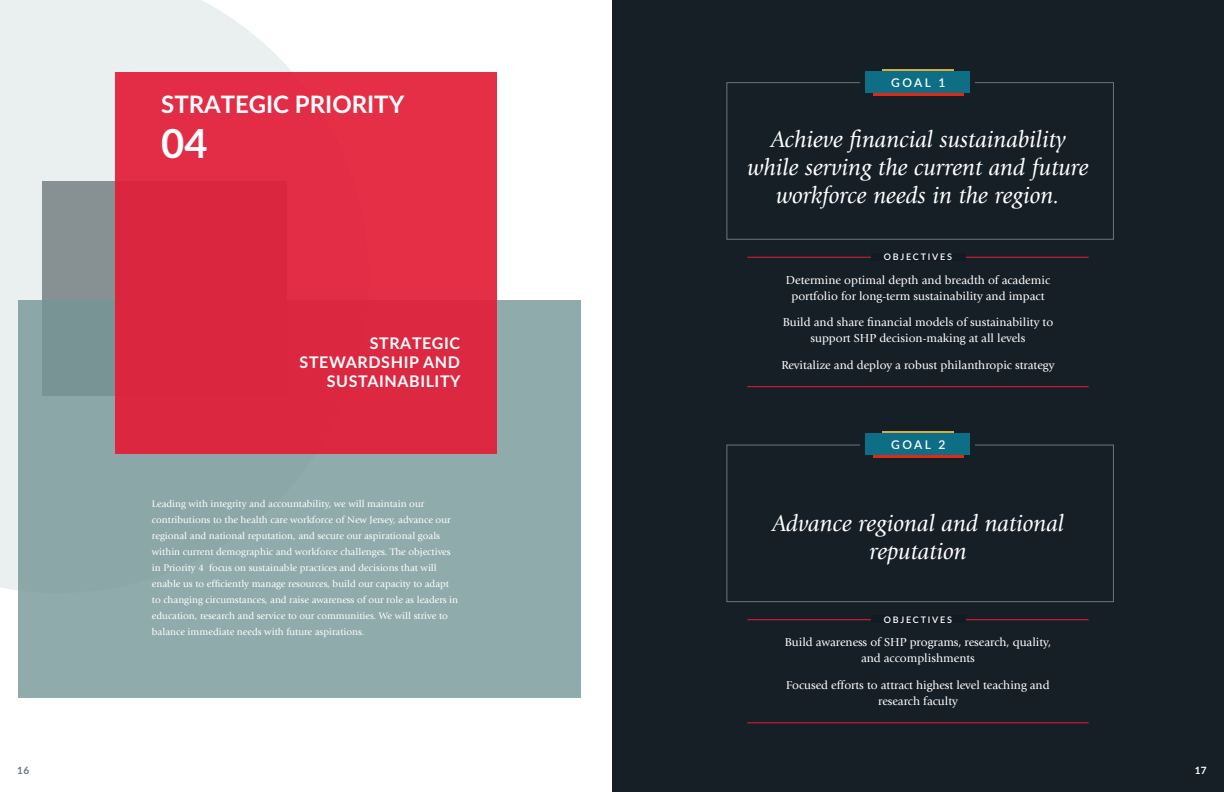
<style>
.page{position:relative;width:1224px;height:792px;background:#fff}
.page>*{position:absolute;margin:0;border:0;box-sizing:border-box;transform-origin:0 0}
.Priority_Number{font:700 40px "Lato";color:#fff}
.Goal_Heading_Alt{font:italic 24px/28px "Giovanni Std";color:#fff;text-align:center}
.Priority_Heading{font:700 24px "Lato";color:#fff}
.Heading{font:700 16px/19.2px "Lato";letter-spacing:.04em;color:#fff;text-align:right}
.t1{font:12px/16px "Giovanni Std";color:#fff;text-align:center}
.Goal_Heading{font:600 12px "Lato";letter-spacing:.2em;color:#fff}
.t2{font:10px/16px "Giovanni Std";color:#fff}
.Heading-2{font:700 10px "Lato";color:#68757d}
.Heading-3{font:700 10px "Lato";color:#fff}
.Goal_Heading-2{font:600 9px "Lato";letter-spacing:.2em;color:#fff}
</style>
<div class="page">
<svg style="left:0;top:0;width:292px;height:590px;fill:#eaefef"></svg>
<div style="left:18px;top:300px;width:562px;height:398px;background:#90abab"></div>
<div style="left:115px;top:73px;width:382px;height:381px;background:#dc2841"></div>
<div style="left:612px;top:0;width:612px;height:792px;background:#171f26"></div>
<div style="left:726px;top:82px;width:388px;height:158px;border:1px solid #68757d"></div>
<div style="left:861px;top:69px;width:114px;height:27px;background:#171f26"></div>
<div style="left:873px;top:79px;width:91px;height:17px;background:linear-gradient(to right,#e02914,#e02914)"></div>
<div style="left:883px;top:69px;width:71px;height:10px;background:#d1ad45"></div>
<div style="left:866px;top:71px;width:104px;height:21px;background:#0d6e85"></div>
<hr style="left:747px;top:257px;width:342px;height:1px;background:#e31d38">
<hr style="left:747px;top:386px;width:342px;height:1px;background:#e31d38">
<div style="left:871px;top:253px;width:94px;height:7px;background:#121b24"></div>
<div style="left:726px;top:445px;width:388px;height:157px;border:1px solid #68757d"></div>
<div style="left:861px;top:431px;width:114px;height:27px;background:#171f26"></div>
<div style="left:873px;top:442px;width:91px;height:16px;background:#e02914"></div>
<div style="left:883px;top:431px;width:71px;height:11px;background:#d1ad45"></div>
<div style="left:866px;top:433px;width:104px;height:22px;background:#0d6e85"></div>
<hr style="left:747px;top:619px;width:342px;height:1px;background:#e31d38">
<hr style="left:747px;top:722px;width:342px;height:1px;background:#e31d38">
<div style="left:871px;top:615px;width:94px;height:8px;background:#121b24"></div>
<p class="Priority_Heading" style="left:161px;top:87px;width:244px">STRATEGIC PRIORITY</p>
<p class="Priority_Number" style="left:161px;top:114px;width:48px">04</p>
<p class="Heading" style="left:300px;top:332px;width:162px">STRATEGIC<br>STEWARDSHIP AND<br>SUSTAINABILITY</p>
<p class="t2" style="left:152px;top:496px;width:308px">Leading with integrity and accountability, we will maintain our contributions to the health care workforce of New Jersey, advance our regional and national reputation, and secure our aspirational goals within current demographic and workforce challenges. The objectives in Priority 4 focus on sustainable practices and decisions that will enable us to efficiently manage resources, build our capacity to adapt to changing circumstances, and raise awareness of our role as leaders in education, research and service to our communities. We will strive to balance immediate needs with future aspirations.</p>
<p class="Goal_Heading" style="left:891px;top:74px;width:56px">GOAL 1</p>
<p class="Goal_Heading_Alt" style="left:747px;top:125px;width:343px">Achieve financial sustainability while serving the current and future workforce needs in the region.</p>
<p class="Goal_Heading-2" style="left:884px;top:250px;width:70px">OBJECTIVES</p>
<p class="t1" style="left:786px;top:272px;width:266px">Determine optimal depth and breadth of academic portfolio for long-term sustainability and impact</p>
<p class="t1" style="left:783px;top:314px;width:272px">Build and share financial models of sustainability to support SHP decision-making at all levels</p>
<p class="t1" style="left:781px;top:357px;width:275px">Revitalize and deploy a robust philanthropic strategy</p>
<p class="Goal_Heading" style="left:891px;top:436px;width:56px">GOAL 2</p>
<p class="Goal_Heading_Alt" style="left:772px;top:510px;width:294px">Advance regional and national reputation</p>
<p class="Goal_Heading-2" style="left:884px;top:613px;width:70px">OBJECTIVES</p>
<p class="t1" style="left:785px;top:635px;width:268px">Build awareness of SHP programs, research, quality, and accomplishments</p>
<p class="t1" style="left:786px;top:677px;width:265px">Focused efforts to attract highest level teaching and research faculty</p>
<p class="Heading-2" style="left:17px;top:763px;width:13px">16</p>
<p class="Heading-3" style="left:1195px;top:763px;width:13px">17</p>
</div>
